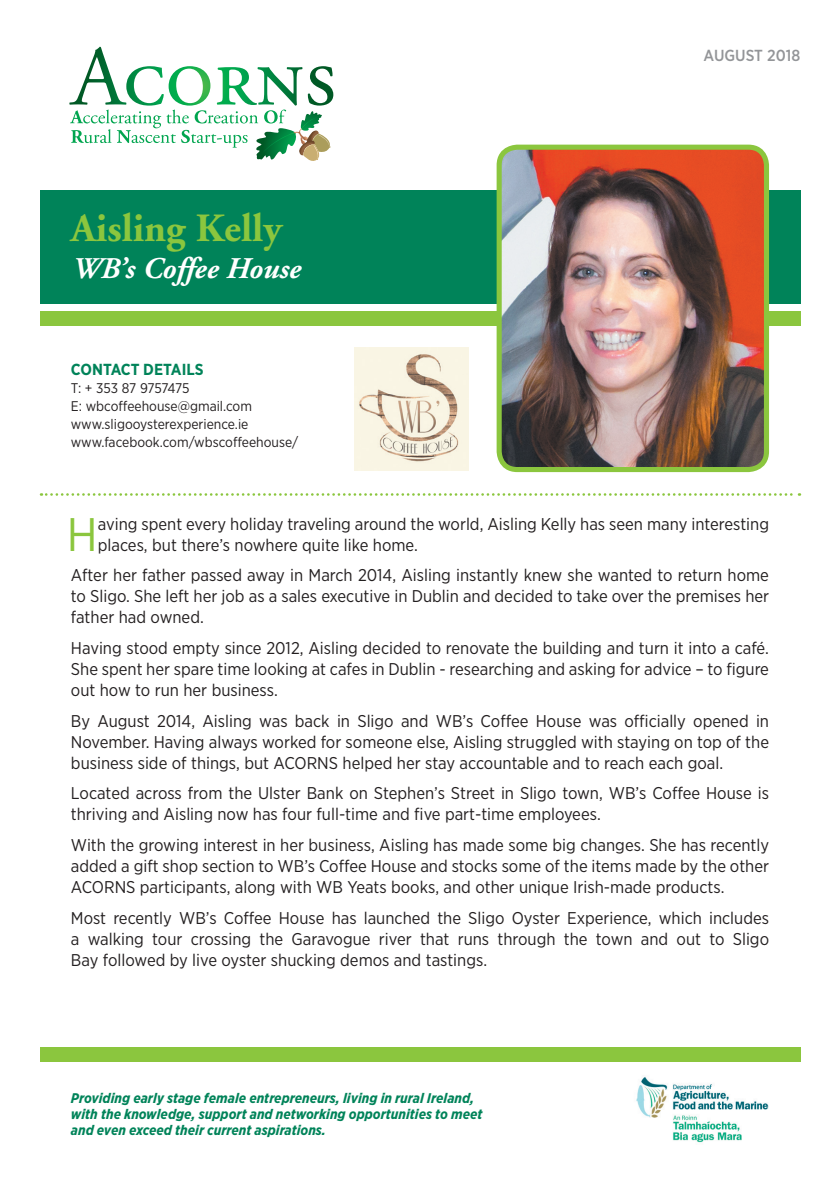
<style>
.page{position:relative;width:840px;height:1191px;background:#fff}
.page>*{position:absolute;margin:0;border:0;box-sizing:border-box;transform-origin:0 0}
.t1{font:47px "Gotham Narrow";color:#8bc63e}
.t2{font:700 40px "Adobe Garamond";color:#8bc63e}
.t3{font:italic 700 30px "Adobe Garamond";color:#fff}
.t4{font:17px/21px "Gotham Narrow";color:#231f20;text-align:justify}
.t5{font:700 16px "Gotham Narrow";color:#008359}
.t6{font:500 16px "Gotham Narrow";color:#939598}
.t7{font:italic 700 14px/16px "Gotham Narrow";color:#008359}
.t8{font:14px/18px "Gotham Narrow";color:#231f20}
</style>
<div class="page">
<svg style="left:69px;top:47px;width:264px;height:114px"></svg>
<div style="left:40px;top:1047px;width:759px;height:14px;background:#8bc63e"></div>
<div style="left:40px;top:190px;width:759px;height:114px;background:#008359"></div>
<div style="left:40px;top:311px;width:759px;height:15px;background:#8bc63e"></div>
<img style="left:502px;top:147px;width:264px;height:320px">
<div style="left:496px;top:145px;width:272px;height:327px;border:5px solid #8bc63e;border-radius:18px"></div>
<svg style="left:41px;top:493px;width:758px;height:3px"></svg>
<img style="left:354px;top:348px;width:114px;height:122px">
<img style="left:636px;top:1076px;width:133px;height:67px">
<h2 class="t2" style="left:71px;top:206px;width:213px">Aisling Kelly</h2>
<h3 class="t3" style="left:71px;top:252px;width:230px">WB’s Coffee House</h3>
<p class="t5" style="left:71px;top:359px;width:134px">CONTACT DETAILS</p>
<p class="t8" style="left:71px;top:379px;width:229px">T: + 353 87 9757475<br>E: wbcoffeehouse@gmail.com www.sligooysterexperience.ie www.facebook.com/wbscoffeehouse/</p>
<p class="t6" style="left:703px;top:45px;width:98px">AUGUST 2018</p>
<h1 class="t1" style="left:67px;top:505px;width:32px">H</h1>
<p class="t4" style="left:98px;top:513px;width:672px">aving spent every holiday traveling around the world, Aisling Kelly has seen many interesting places, but there’s nowhere quite like home.</p>
<p class="t4" style="left:71px;top:564px;width:699px">After her father passed away in March 2014, Aisling instantly knew she wanted to return home to Sligo. She left her job as a sales executive in Dublin and decided to take over the premises her father had owned.</p>
<p class="t4" style="left:71px;top:637px;width:699px">Having stood empty since 2012, Aisling decided to renovate the building and turn it into a café.<br>She spent her spare time looking at cafes in Dublin - researching and asking for advice – to figure out how to run her business.</p>
<p class="t4" style="left:71px;top:710px;width:699px">By August 2014, Aisling was back in Sligo and WB’s Coffee House was officially opened in November. Having always worked for someone else, Aisling struggled with staying on top of the business side of things, but ACORNS helped her stay accountable and to reach each goal.</p>
<p class="t4" style="left:71px;top:782px;width:699px">Located across from the Ulster Bank on Stephen’s Street in Sligo town, WB’s Coffee House is thriving and Aisling now has four full-time and five part-time employees.</p>
<p class="t4" style="left:71px;top:834px;width:699px">With the growing interest in her business, Aisling has made some big changes. She has recently added a gift shop section to WB’s Coffee House and stocks some of the items made by the other ACORNS participants, along with WB Yeats books, and other unique Irish-made products.</p>
<p class="t4" style="left:71px;top:906px;width:699px">Most recently WB’s Coffee House has launched the Sligo Oyster Experience, which includes a walking tour crossing the Garavogue river that runs through the town and out to Sligo Bay followed by live oyster shucking demos and tastings.</p>
<p class="t7" style="left:71px;top:1089px;width:413px">Providing early stage female entrepreneurs, living in rural Ireland, with the knowledge, support and networking opportunities to meet and even exceed their current aspirations.</p>
</div>
